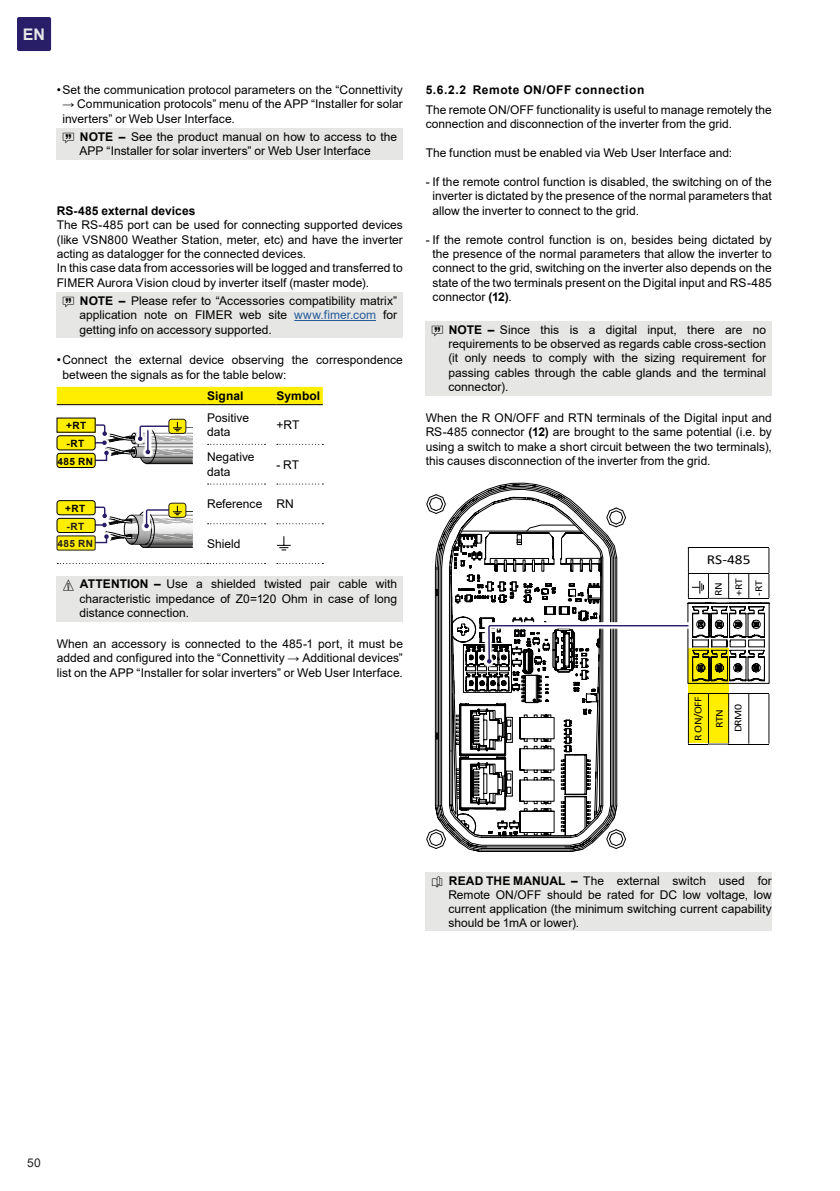
<style>
.page{position:relative;width:840px;height:1191px;background:#fff}
.page>*{position:absolute;margin:0;border:0;box-sizing:border-box;transform-origin:0 0}
.t1{font:700 16px "Arial";color:#e6e7e5}
.t2{font:13.6px "Calibri";color:#000;scale:1.13 1}
.t3{font:12px/14.4px "Arial";color:#000;text-align:justify}
.t4{font:700 12px "Arial";letter-spacing:.01em;color:#000}
.t5{font:700 12px "Arial";letter-spacing:.045em;color:#000}
.t6{font:12px "Arial";color:#221f20}
.t7{font:10.4px/20.2px "Calibri";letter-spacing:-.04em;color:#000;scale:1.13 1}
.t8{font:700 10px/17.6px "Arial";letter-spacing:.045em;color:#000;text-align:center}
.t9{font:700 10px/17.6px "Arial";letter-spacing:.045em;color:#221f20;text-align:center}
.s1{font-weight:700}
.s2{color:#275b9b}
</style>
<div class="page">
<div style="left:17px;top:17px;width:34px;height:34px;background:#281d67;border-radius:2px"></div>
<div style="left:57px;top:128px;width:346px;height:32px;background:#e6e7e5"></div>
<div style="left:57px;top:292px;width:346px;height:46px;background:#e6e7e5"></div>
<hr style="left:294px;top:320px;width:82px;height:1px;background:#275b9b">
<div style="left:57px;top:576px;width:346px;height:46px;background:#e6e7e5"></div>
<svg style="left:207px;top:444px;width:58px;height:1px"></svg>
<svg style="left:277px;top:444px;width:46px;height:1px"></svg>
<svg style="left:207px;top:483px;width:58px;height:1px"></svg>
<svg style="left:277px;top:483px;width:46px;height:1px"></svg>
<svg style="left:207px;top:523px;width:58px;height:1px"></svg>
<svg style="left:277px;top:523px;width:46px;height:1px"></svg>
<div style="left:57px;top:387px;width:265px;height:18px;background:#fe0"></div>
<hr style="left:276px;top:404px;width:46px;height:1px;background:#000">
<svg style="left:57px;top:563px;width:208px;height:1px"></svg>
<svg style="left:277px;top:563px;width:46px;height:1px"></svg>
<div style="left:57px;top:418px;width:38px;height:14px;background:#fe0"></div>
<div style="left:57px;top:436px;width:38px;height:14px;background:#fe0;border-radius:3px"></div>
<div style="left:57px;top:435px;width:38px;height:15px;border:1px solid #000;border-radius:3px"></div>
<div style="left:57px;top:453px;width:38px;height:14px;background:#fe0;border-radius:3px"></div>
<div style="left:57px;top:453px;width:38px;height:15px;border:1px solid #000;border-radius:3px"></div>
<div style="left:169px;top:419px;width:17px;height:14px;background:#fe0;border-radius:3px"></div>
<div style="left:168px;top:419px;width:18px;height:15px;border:1px solid #221f20;border-radius:3px"></div>
<svg style="left:84px;top:422px;width:108px;height:42px"></svg>
<div style="left:169px;top:503px;width:17px;height:14px;background:#fe0;border-radius:3px"></div>
<div style="left:168px;top:503px;width:18px;height:14px;border:1px solid #221f20;border-radius:3px"></div>
<svg style="left:84px;top:506px;width:108px;height:42px"></svg>
<div style="left:57px;top:500px;width:38px;height:15px;background:#fe0;border-radius:3px"></div>
<div style="left:57px;top:500px;width:38px;height:15px;border:1px solid #000;border-radius:3px"></div>
<div style="left:57px;top:518px;width:38px;height:14px;background:#fe0;border-radius:3px"></div>
<div style="left:57px;top:518px;width:38px;height:15px;border:1px solid #000;border-radius:3px"></div>
<div style="left:57px;top:536px;width:38px;height:14px;background:#fe0"></div>
<div style="left:57px;top:535px;width:38px;height:15px;border:1px solid #221f20"></div>
<svg style="left:277px;top:536px;width:13px;height:14px"></svg>
<svg style="left:425px;top:321px;width:346px;height:610px"></svg>
<h1 class="t1" style="left:23px;top:23px;width:24px">EN</h1>
<p class="t3" style="left:57px;top:82px;width:347px">•Set the communication protocol parameters on the “Connettivity</p>
<p class="t3" style="left:62px;top:97px;width:342px">→ Communication protocols” menu of the APP “Installer for solar inverters” or Web User Interface.</p>
<p class="t3" style="left:79px;top:129px;width:319px"><span class="s1">NOTE –</span> See the product manual on how to access to the<br>APP “Installer for solar inverters” or Web User Interface</p>
<p class="t4" style="left:57px;top:202px;width:140px">RS-485 external devices</p>
<p class="t3" style="left:57px;top:218px;width:347px;text-align:left">The RS-485 port can be used for connecting supported devices (like VSN800 Weather Station, meter, etc) and have the inverter acting as datalogger for the connected devices.<br>In this case data from accessories will be logged and transferred to FIMER Aurora Vision cloud by inverter itself (master mode).</p>
<p class="t3" style="left:79px;top:293px;width:319px"><span class="s1">NOTE –</span> Please refer to “Accessories compatibility matrix” application note on FIMER web site <span class="s2">www.fimer.com</span> for getting info on accessory supported.</p>
<p class="t3" style="left:62px;top:353px;width:342px;text-indent:-6px">•Connect the external device observing the correspondence between the signals as for the table below:</p>
<p class="t4" style="left:207px;top:387px;width:38px">Signal</p>
<p class="t4" style="left:276px;top:387px;width:45px">Symbol</p>
<p class="t8" style="left:57px;top:417px;width:37px">+RT -RT<br>485 RN</p>
<p class="t3" style="left:207px;top:410px;width:43px">Positive data</p>
<p class="t3" style="left:276px;top:417px;width:24px">+RT</p>
<p class="t3" style="left:207px;top:450px;width:49px">Negative data</p>
<p class="t3" style="left:276px;top:457px;width:24px">- RT</p>
<p class="t3" style="left:207px;top:497px;width:88px">Reference RN</p>
<p class="t3" style="left:207px;top:536px;width:35px">Shield</p>
<p class="t3" style="left:79px;top:577px;width:319px"><span class="s1">ATTENTION –</span> Use a shielded twisted pair cable with characteristic impedance of Z0=120 Ohm in case of long distance connection.</p>
<p class="t3" style="left:57px;top:636px;width:347px">When an accessory is connected to the 485-1 port, it must be added and configured into the “Connettivity → Additional devices” list on the APP “Installer for solar inverters” or Web User Interface.</p>
<p class="t8" style="left:65px;top:500px;width:22px">+RT</p>
<p class="t9" style="left:57px;top:517px;width:37px">-RT<br>485 RN</p>
<p class="t5" style="left:425px;top:81px;width:220px">5.6.2.2 Remote ON/OFF connection</p>
<p class="t3" style="left:425px;top:102px;width:347px">The remote ON/OFF functionality is useful to manage remotely the connection and disconnection of the inverter from the grid.</p>
<p class="t3" style="left:425px;top:146px;width:308px">The function must be enabled via Web User Interface and:</p>
<p class="t3" style="left:432px;top:174px;width:341px;text-indent:-7px">- If the remote control function is disabled, the switching on of the inverter is dictated by the presence of the normal parameters that allow the inverter to connect to the grid.</p>
<p class="t3" style="left:432px;top:232px;width:341px;text-indent:-7px">- If the remote control function is on, besides being dictated by the presence of the normal parameters that allow the inverter to connect to the grid, switching on the inverter also depends on the state of the two terminals present on the Digital input and RS-485 connector <span class="s1">(12)</span>.</p>
<p class="t3" style="left:448px;top:322px;width:319px"><span class="s1">NOTE –</span> Since this is a digital input, there are no requirements to be observed as regards cable cross-section (it only needs to comply with the sizing requirement for passing cables through the cable glands and the terminal connector).</p>
<p class="t3" style="left:425px;top:410px;width:347px">When the R ON/OFF and RTN terminals of the Digital input and RS-485 connector <span class="s1">(12)</span> are brought to the same potential (i.e. by using a switch to make a short circuit between the two terminals), this causes disconnection of the inverter from the grid.</p>
<p class="t2" style="left:706px;top:550px;width:40px">RS-485</p>
<p class="t7" style="left:707px;top:596px;width:18px;rotate:-90deg">RN +RT -RT</p>
<p class="t7" style="left:687px;top:741px;width:41px;rotate:-90deg">R ON/OFF</p>
<p class="t7" style="left:727px;top:732px;width:27px;rotate:-90deg">DRM0</p>
<p class="t7" style="left:708px;top:728px;width:18px;rotate:-90deg">RTN</p>
<p class="t3" style="left:448px;top:873px;width:325px"><span class="s1">READ THE MANUAL –</span> The external switch used for Remote ON/OFF should be rated for DC low voltage, low current application (the minimum switching current capability should be 1mA or lower).</p>
<p class="t6" style="left:27px;top:1154px;width:15px">50</p>
</div>
